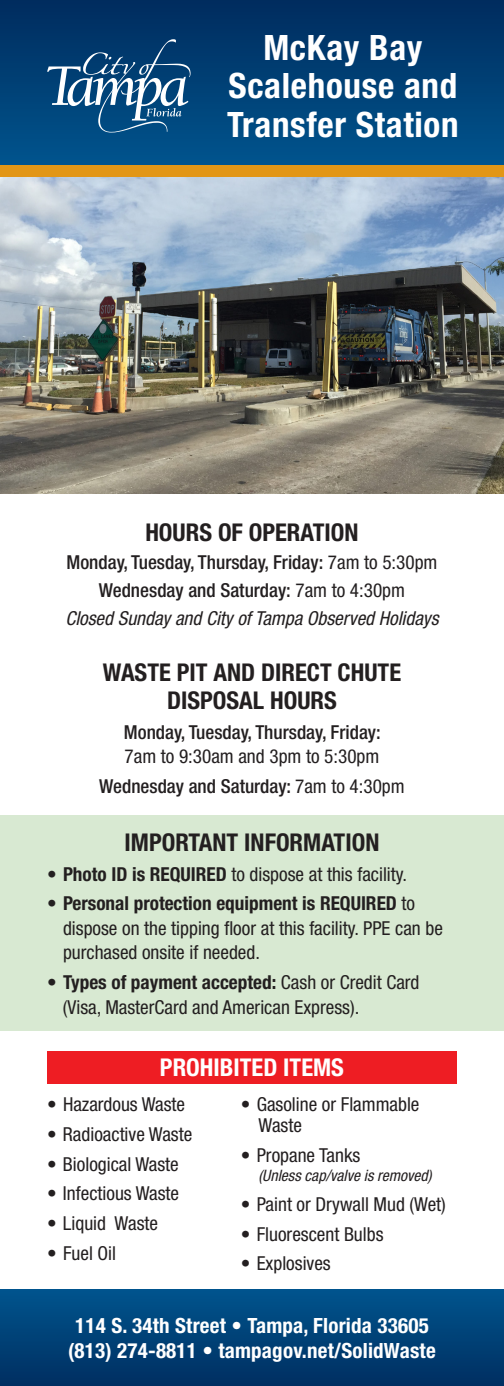
<style>
.page{position:relative;width:504px;height:1386px;background:#fff}
.page>*{position:absolute;margin:0;border:0;box-sizing:border-box;transform-origin:0 0}
.t1{font:700 condensed 35px "Helvetica Neue LT Std";letter-spacing:.02em;color:#fff}
.t2{font:700 condensed 24.5px "Helvetica Neue LT Std";color:#231f20}
.t3{font:700 condensed 24.5px "Helvetica Neue LT Std";color:#fff}
.t4{font:700 condensed 21px "Helvetica Neue LT Std";letter-spacing:.01em;color:#fff}
.t5{font:condensed 19.25px/24.5px "Helvetica Neue LT Std";color:#231f20}
.t6{font:500 condensed 19.25px "Helvetica Neue LT Std";color:#231f20}
.t7{font:italic condensed 19.25px "Helvetica Neue LT Std";color:#231f20}
.t8{font:700 condensed 19.25px "Helvetica Neue LT Std";color:#231f20}
.t9{font:italic condensed 15.75px "Helvetica Neue LT Std";color:#231f20}
.s1{font-weight:400}
.s2{font-weight:700}
</style>
<div class="page">
<img style="left:0;top:177px;width:504px;height:316px">
<div style="left:47px;top:1051px;width:410px;height:33px;background:#ee1d23"></div>
<div style="left:0;top:816px;width:504px;height:215px;background:#d8e9d2"></div>
<div style="left:0;top:8px;width:504px;height:169px;background:#e29616"></div>
<div style="left:0;top:0;width:504px;height:165px;background:linear-gradient(to bottom,#002c5e,#00548d)"></div>
<div style="left:0;top:1290px;width:504px;height:96px;background:linear-gradient(to bottom,#00548d,#002f61)"></div>
<svg style="left:47px;top:39px;width:144px;height:94px;background:#2c628d"></svg>
<p class="t1" style="left:263px;top:26px;width:161px">McKay Bay</p>
<p class="t1" style="left:229px;top:65px;width:230px">Scalehouse and</p>
<p class="t1" style="left:227px;top:103px;width:233px">Transfer Station</p>
<p class="t2" style="left:145px;top:517px;width:215px">HOURS OF OPERATION</p>
<p class="t6" style="left:66px;top:551px;width:373px">Monday, Tuesday, Thursday, Friday: <span class="s1">7am to 5:30pm</span></p>
<p class="t6" style="left:99px;top:579px;width:308px">Wednesday and Saturday: <span class="s1">7am to 4:30pm</span></p>
<p class="t7" style="left:65px;top:607px;width:375px">Closed Sunday and City of Tampa Observed Holidays</p>
<p class="t2" style="left:103px;top:658px;width:300px">WASTE PIT AND DIRECT CHUTE</p>
<p class="t2" style="left:167px;top:686px;width:171px">DISPOSAL HOURS</p>
<p class="t6" style="left:124px;top:721px;width:258px">Monday, Tuesday, Thursday, Friday:</p>
<p class="t5" style="left:125px;top:744px;width:256px">7am to 9:30am and 3pm to 5:30pm</p>
<p class="t6" style="left:99px;top:775px;width:307px">Wednesday and Saturday: <span class="s1">7am to 4:30pm</span></p>
<p class="t2" style="left:125px;top:827px;width:256px">IMPORTANT INFORMATION</p>
<p class="t5" style="left:47px;top:861px;width:361px">• <span class="s2">Photo ID is REQUIRED</span> to dispose at this facility.</p>
<p class="t5" style="left:63px;top:891px;width:381px;text-indent:-16px">• <span class="s2">Personal protection equipment is REQUIRED</span> to dispose on the tipping floor at this facility. PPE can be purchased onsite if needed.</p>
<p class="t8" style="left:47px;top:971px;width:374px"><span class="s1">•</span> Types of payment accepted: <span class="s1">Cash or Credit Card</span></p>
<p class="t5" style="left:63px;top:994px;width:298px">(Visa, MasterCard and American Express).</p>
<p class="t3" style="left:160px;top:1053px;width:186px">PROHIBITED ITEMS</p>
<p class="t5" style="left:47px;top:1092px;width:139px">• Hazardous Waste</p>
<p class="t5" style="left:47px;top:1122px;width:147px">• Radioactive Waste</p>
<p class="t5" style="left:47px;top:1152px;width:133px">• Biological Waste</p>
<p class="t5" style="left:47px;top:1181px;width:133px">• Infectious Waste</p>
<p class="t5" style="left:47px;top:1211px;width:112px">• Liquid Waste</p>
<p class="t5" style="left:47px;top:1241px;width:70px">• Fuel Oil</p>
<p class="t5" style="left:258px;top:1094px;width:163px;line-height:21px;text-indent:-18px">• Gasoline or Flammable<br>Waste</p>
<p class="t5" style="left:241px;top:1143px;width:121px">• Propane Tanks</p>
<p class="t9" style="left:258px;top:1167px;width:175px">(Unless cap/valve is removed)</p>
<p class="t5" style="left:241px;top:1192px;width:206px">• Paint or Drywall Mud (Wet)</p>
<p class="t5" style="left:241px;top:1222px;width:144px">• Fluorescent Bulbs</p>
<p class="t5" style="left:241px;top:1251px;width:91px">• Explosives</p>
<p class="t4" style="left:75px;top:1312px;width:355px">114 S. 34th Street • Tampa, Florida 33605</p>
<p class="t4" style="left:68px;top:1338px;width:369px">(813) 274-8811 • tampagov.net/SolidWaste</p>
</div>
